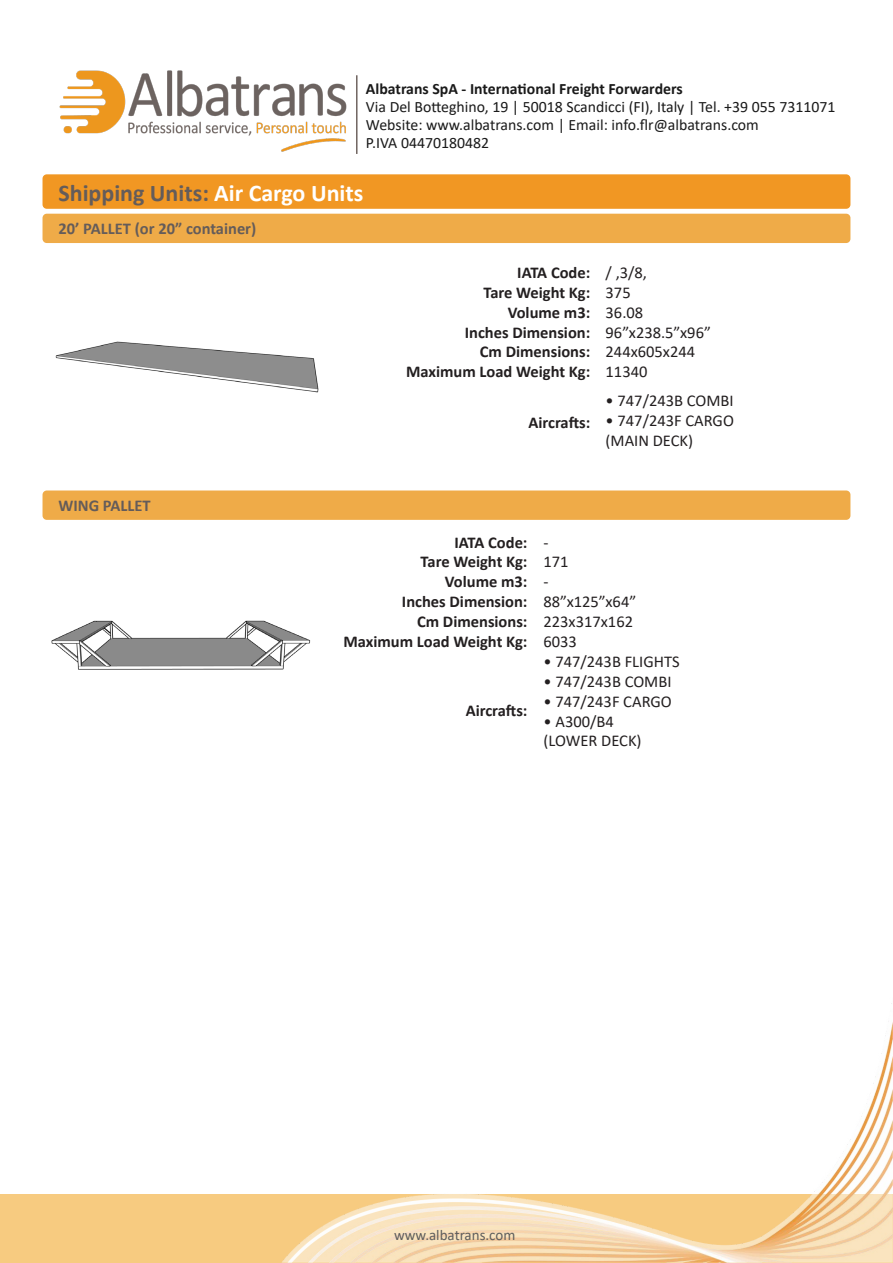
<style>
.page{position:relative;width:893px;height:1263px;background:#fff}
.page>*{position:absolute;margin:0;border:0;box-sizing:border-box;transform-origin:0 0}
.t1{font:700 24px "Calibri";color:#645c5a}
.t2{font:700 16.5px/19.8px "Calibri";color:#231f20;text-align:right}
.t3{font:16.5px/19.8px "Calibri";color:#231f20}
.t4{font:700 16.5px "Calibri";color:#645c5a}
.t5{font:15.75px/18px "Calibri";color:#1a1a1a}
.t6{font:700 15.75px "Calibri";color:#1a1a1a}
.t7{font:15px "Calibri";color:#5f5e5d}
.s1{color:#fff}
</style>
<div class="page">
<img style="left:59px;top:70px;width:288px;height:82px">
<hr style="left:356px;top:75px;width:2px;height:79px;background:#706460">
<div style="left:0;top:1195px;width:893px;height:68px;background:#f7cb80"></div>
<img style="left:282px;top:1003px;width:611px;height:260px">
<div style="left:43px;top:174px;width:807px;height:35px;background:#f19723;border-radius:4px"></div>
<div style="left:43px;top:214px;width:807px;height:29px;background:#efab48;border-radius:4px"></div>
<img style="left:55px;top:341px;width:264px;height:52px">
<div style="left:43px;top:490px;width:807px;height:30px;background:#efab48;border-radius:4px"></div>
<img style="left:51px;top:620px;width:260px;height:50px">
<p class="t6" style="left:366px;top:77px;width:318px">Albatrans SpA - International Freight Forwarders</p>
<p class="t5" style="left:366px;top:97px;width:471px">Via Del Botteghino, 19 | 50018 Scandicci (FI), Italy | Tel. +39 055 7311071<br>Website: www.albatrans.com | Email: info.flr@albatrans.com<br>P.IVA 04470180482</p>
<h1 class="t1" style="left:58px;top:176px;width:306px">Shipping Units: <span class="s1">Air Cargo Units</span></h1>
<p class="t4" style="left:58px;top:217px;width:199px">20’ PALLET (or 20” container)</p>
<p class="t4" style="left:58px;top:494px;width:94px">WING PALLET</p>
<p class="t2" style="left:406px;top:263px;width:186px">IATA Code:<br>Tare Weight Kg:<br>Volume m3:<br>Inches Dimension:<br>Cm Dimensions:<br>Maximum Load Weight Kg:</p>
<p class="t2" style="left:529px;top:413px;width:63px">Aircrafts:</p>
<p class="t3" style="left:606px;top:262px;width:107px">/ ,3/8,<br>375<br>36.08<br>96”x238.5”x96”<br>244x605x244<br>11340</p>
<p class="t3" style="left:606px;top:390px;width:130px">• 747/243B COMBI</p>
<p class="t3" style="left:606px;top:410px;width:130px">• 747/243F CARGO (MAIN DECK)</p>
<p class="t2" style="left:343px;top:532px;width:186px">IATA Code:<br>Tare Weight Kg:<br>Volume m3:<br>Inches Dimension:<br>Cm Dimensions:<br>Maximum Load Weight Kg:</p>
<p class="t2" style="left:466px;top:700px;width:63px">Aircrafts:</p>
<p class="t3" style="left:543px;top:532px;width:94px">-<br>171<br>-<br>88”x125”x64”<br>223x317x162<br>6033</p>
<p class="t3" style="left:543px;top:651px;width:138px">• 747/243B FLIGHTS</p>
<p class="t3" style="left:543px;top:671px;width:130px">• 747/243B COMBI</p>
<p class="t3" style="left:543px;top:691px;width:130px">• 747/243F CARGO</p>
<p class="t3" style="left:543px;top:711px;width:100px">• A300/B4 (LOWER DECK)</p>
<p class="t7" style="left:394px;top:1225px;width:123px">www.albatrans.com</p>
</div>
